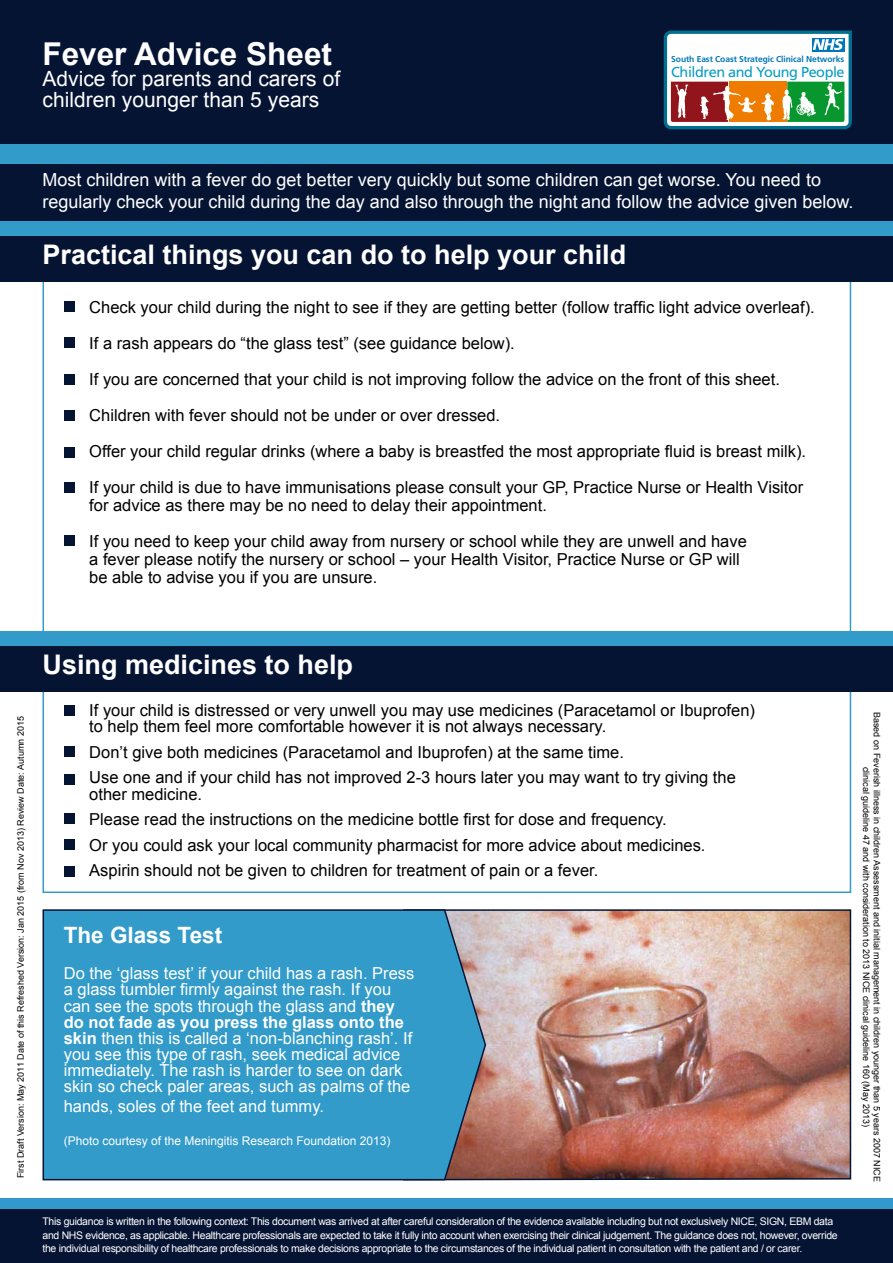
<style>
.page{position:relative;width:893px;height:1263px;background:#fff}
.page>*{position:absolute;margin:0;border:0;box-sizing:border-box;transform-origin:0 0}
.t1{font:700 31.5px "Arial";color:#fff}
.t2{font:700 27px "Arial";color:#fff}
.t3{font:700 22.5px "Arial";color:#fff}
.t4{font:21px/21px "Arial";color:#fff}
.t5{font:18px/21.6px "Arial";color:#fff}
.t6{font:16.5px/36px "Arial";color:#000}
.t7{font:16.5px/16px "Arial";color:#fff}
.t8{font:14.4px "Frutiger";letter-spacing:-.03em;color:#089dc3}
.t9{font:12px "Arial";color:#fff}
.t10{font:10.5px/13.5px "Arial";letter-spacing:-.03em;color:#fff}
.t11{font:9px/10.8px "Arial";color:#000;text-align:center}
.t12{font:700 8.55px "Frutiger";letter-spacing:-.01em;color:#0077b9}
.s1{font-weight:700}
</style>
<div class="page">
<div style="left:0;top:0;width:893px;height:170px;background:#061434"></div>
<div style="left:0;top:163px;width:893px;height:64px;background:#061434"></div>
<div style="left:64px;top:301px;width:11px;height:11px;background:#061434"></div>
<div style="left:64px;top:337px;width:11px;height:11px;background:#061434"></div>
<div style="left:64px;top:374px;width:11px;height:11px;background:#061434"></div>
<div style="left:64px;top:410px;width:11px;height:11px;background:#061434"></div>
<div style="left:64px;top:446px;width:11px;height:11px;background:#061434"></div>
<div style="left:64px;top:482px;width:11px;height:11px;background:#061434"></div>
<div style="left:64px;top:535px;width:11px;height:11px;background:#061434"></div>
<div style="left:0;top:221px;width:893px;height:53px;background:#329bca"></div>
<div style="left:0;top:236px;width:893px;height:45px;background:#061434"></div>
<div style="left:0;top:631px;width:893px;height:54px;background:#329bca"></div>
<div style="left:0;top:646px;width:893px;height:46px;background:#061434"></div>
<div style="left:64px;top:705px;width:11px;height:11px;background:#061434"></div>
<div style="left:64px;top:746px;width:11px;height:11px;background:#061434"></div>
<div style="left:64px;top:774px;width:11px;height:11px;background:#061434"></div>
<div style="left:64px;top:813px;width:11px;height:11px;background:#061434"></div>
<div style="left:64px;top:839px;width:11px;height:11px;background:#061434"></div>
<div style="left:64px;top:866px;width:11px;height:11px;background:#061434"></div>
<div style="left:0;top:144px;width:893px;height:20px;background:#329bca"></div>
<img style="left:487px;top:909px;width:365px;height:272px">
<svg style="left:42px;top:909px;width:445px;height:272px;background:#3898c4"></svg>
<svg style="left:664px;top:31px;width:188px;height:98px;background:#bdbfac"></svg>
<div style="left:0;top:1198px;width:893px;height:65px;background:#3199cc"></div>
<div style="left:0;top:1209px;width:893px;height:54px;background:#061434"></div>
<h1 class="t1" style="left:43px;top:34px;width:291px">Fever Advice Sheet</h1>
<p class="t4" style="left:43px;top:69px;width:299px">Advice for parents and carers of children younger than 5 years</p>
<p class="t12" style="left:671px;top:54px;width:174px">South East Coast Strategic Clinical Networks</p>
<p class="t8" style="left:671px;top:63px;width:175px">Children and Young People</p>
<p class="t5" style="left:43px;top:169px;width:812px">Most children with a fever do get better very quickly but some children can get worse. You need to regularly check your child during the day and also through the night and follow the advice given below.</p>
<h2 class="t2" style="left:43px;top:237px;width:585px">Practical things you can do to help your child</h2>
<p class="t6" style="left:89px;top:289px;width:727px">Check your child during the night to see if they are getting better (follow traffic light advice overleaf).<br>If a rash appears do “the glass test” (see guidance below).<br>If you are concerned that your child is not improving follow the advice on the front of this sheet.<br>Children with fever should not be under or over dressed.<br>Offer your child regular drinks (where a baby is breastfed the most appropriate fluid is breast milk).<br>If your child is due to have immunisations please consult your GP, Practice Nurse or Health Visitor</p>
<p class="t6" style="left:89px;top:487px;width:659px">for advice as there may be no need to delay their appointment.<br>If you need to keep your child away from nursery or school while they are unwell and have</p>
<p class="t6" style="left:89px;top:550px;width:652px;line-height:18px">a fever please notify the nursery or school – your Health Visitor, Practice Nurse or GP will be able to advise you if you are unsure.</p>
<h2 class="t2" style="left:43px;top:647px;width:312px">Using medicines to help</h2>
<p class="t6" style="left:89px;top:702px;width:667px;line-height:16.5px">If your child is distressed or very unwell you may use medicines (Paracetamol or Ibuprofen) to help them feel more comfortable however it is not always necessary.</p>
<p class="t6" style="left:89px;top:739px;width:648px;line-height:25.5px">Don’t give both medicines (Paracetamol and Ibuprofen) at the same time.<br>Use one and if your child has not improved 2-3 hours later you may want to try giving the</p>
<p class="t6" style="left:89px;top:781px;width:618px;line-height:25.5px">other medicine.<br>Please read the instructions on the medicine bottle first for dose and frequency.<br>Or you could ask your local community pharmacist for more advice about medicines.<br>Aspirin should not be given to children for treatment of pain or a fever.</p>
<p class="t11" style="left:15px;top:1178px;width:463px;rotate:-90deg">First Draft Version: May 2011 Date of this Refreshed Version: Jan 2015 (from Nov 2013) Review Date: Autumn 2015</p>
<p class="t11" style="left:882px;top:712px;width:471px;rotate:90deg">Based on Feverish illness in children Assessment and initial management in children younger than 5 years 2007 NICE clinical guideline 47 and with consideration to 2013 NICE clinical guideline 160 (May 2013)</p>
<h3 class="t3" style="left:64px;top:921px;width:160px">The Glass Test</h3>
<p class="t7" style="left:64px;top:966px;width:352px">Do the ‘glass test’ if your child has a rash. Press a glass tumbler firmly against the rash. If you can see the spots through the glass and <span class="s1">they do not fade as you press the glass onto the skin</span> then this is called a ‘non-blanching rash’. If you see this type of rash, seek medical advice immediately. The rash is harder to see on dark skin so check paler areas, such as palms of the</p>
<p class="t7" style="left:64px;top:1098px;width:262px">hands, soles of the feet and tummy.</p>
<p class="t9" style="left:64px;top:1132px;width:328px">(Photo courtesy of the Meningitis Research Foundation 2013)</p>
<p class="t10" style="left:43px;top:1215px;width:797px">This guidance is written in the following context: This document was arrived at after careful consideration of the evidence available including but not exclusively NICE, SIGN, EBM data and NHS evidence, as applicable. Healthcare professionals are expected to take it fully into account when exercising their clinical judgement. The guidance does not, however, override the individual responsibility of healthcare professionals to make decisions appropriate to the circumstances of the individual patient in consultation with the patient and / or carer.</p>
</div>
